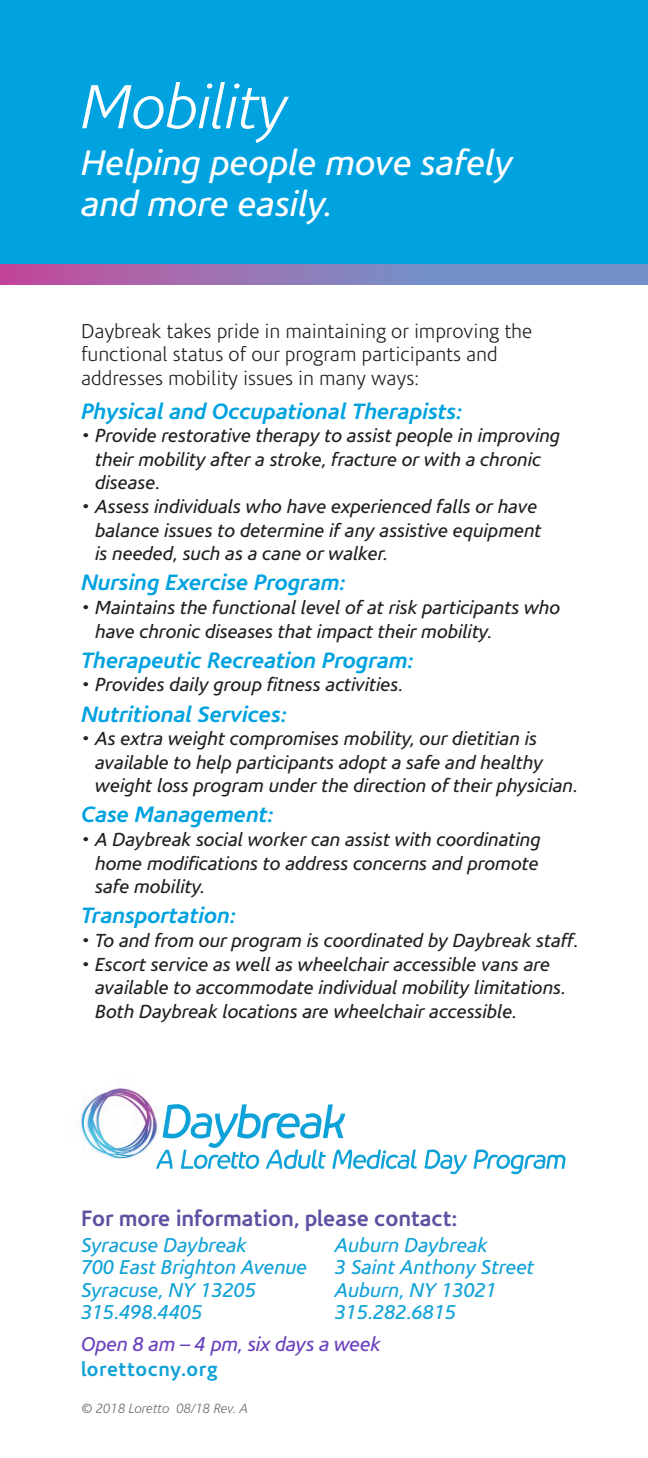
<style>
.page{position:relative;width:648px;height:1458px;background:#fff}
.page>*{position:absolute;margin:0;border:0;box-sizing:border-box;transform-origin:0 0}
.t1{font:italic 300 63px "Corisande";letter-spacing:-.01em;color:#fff}
.t2{font:italic 36px/40.5px "Corisande";color:#fff}
.t3{font:italic 700 22.5px "Corisande";color:#00a2df}
.t4{font:700 22.5px "Corisande";letter-spacing:-.005em;color:#5e51a2}
.t5{font:italic 20.25px/22.5px "Corisande";color:#11a2d7}
.t6{font:300 20.25px/23.6px "Corisande";color:#231f20}
.t7{font:italic 20.25px "Corisande";letter-spacing:-.005em;color:#6a41bd}
.t8{font:700 20.25px "Corisande";letter-spacing:.025em;color:#11a2d7}
.t9{font:italic 19.12px/23.6px "Corisande";color:#231f20}
.t10{font:italic 300 13.5px "Corisande";color:#6c6d70}
</style>
<div class="page">
<div style="left:0;top:0;width:648px;height:266px;background:#00a2df"></div>
<svg style="left:80px;top:1089px;width:337px;height:80px"></svg>
<svg style="left:424px;top:1150px;width:43px;height:24px"></svg>
<svg style="left:474px;top:1150px;width:92px;height:24px"></svg>
<svg style="left:0;top:264px;width:648px;height:20px"></svg>
<p class="t1" style="left:81px;top:74px;width:208px">Mobility</p>
<p class="t2" style="left:81px;top:144px;width:433px">Helping people move safely and more easily.</p>
<p class="t6" style="left:81px;top:319px;width:453px">Daybreak takes pride in maintaining or improving the functional status of our program participants and addresses mobility issues in many ways:</p>
<p class="t3" style="left:81px;top:398px;width:383px">Physical and Occupational Therapists:</p>
<p class="t9" style="left:95px;top:424px;width:467px;text-indent:-14px">• Provide restorative therapy to assist people in improving their mobility after a stroke, fracture or with a chronic disease.</p>
<p class="t9" style="left:95px;top:495px;width:448px;text-indent:-14px">• Assess individuals who have experienced falls or have balance issues to determine if any assistive equipment is needed, such as a cane or walker.</p>
<p class="t3" style="left:81px;top:570px;width:266px">Nursing Exercise Program:</p>
<p class="t9" style="left:95px;top:596px;width:467px;text-indent:-14px">• Maintains the functional level of at risk participants who have chronic diseases that impact their mobility.</p>
<p class="t3" style="left:81px;top:647px;width:334px">Therapeutic Recreation Program:</p>
<p class="t9" style="left:81px;top:674px;width:324px">• Provides daily group fitness activities.</p>
<p class="t3" style="left:81px;top:701px;width:207px">Nutritional Services:</p>
<p class="t9" style="left:95px;top:727px;width:484px;text-indent:-14px">• As extra weight compromises mobility, our dietitian is available to help participants adopt a safe and healthy weight loss program under the direction of their physician.</p>
<p class="t3" style="left:81px;top:802px;width:194px">Case Management:</p>
<p class="t9" style="left:95px;top:828px;width:447px;text-align:justify;text-indent:-14px">• A Daybreak social worker can assist with coordinating home modifications to address concerns and promote safe mobility.</p>
<p class="t3" style="left:81px;top:903px;width:156px">Transportation:</p>
<p class="t9" style="left:81px;top:929px;width:499px">• To and from our program is coordinated by Daybreak staff.</p>
<p class="t9" style="left:95px;top:953px;width:472px;text-indent:-14px">• Escort service as well as wheelchair accessible vans are available to accommodate individual mobility limitations.<br>Both Daybreak locations are wheelchair accessible.</p>
<p class="t4" style="left:81px;top:1206px;width:378px">For more information, please contact:</p>
<p class="t5" style="left:81px;top:1234px;width:228px">Syracuse Daybreak<br>700 East Brighton Avenue<br>Syracuse, NY 13205<br>315.498.4405</p>
<p class="t5" style="left:335px;top:1234px;width:201px">Auburn Daybreak<br>3 Saint Anthony Street<br>Auburn, NY 13021<br>315.282.6815</p>
<p class="t7" style="left:81px;top:1333px;width:301px">Open 8 am – 4 pm, six days a week</p>
<p class="t8" style="left:81px;top:1358px;width:138px">lorettocny.org</p>
<p class="t10" style="left:82px;top:1401px;width:168px">© 2018 Loretto 08/18 Rev. A</p>
</div>
